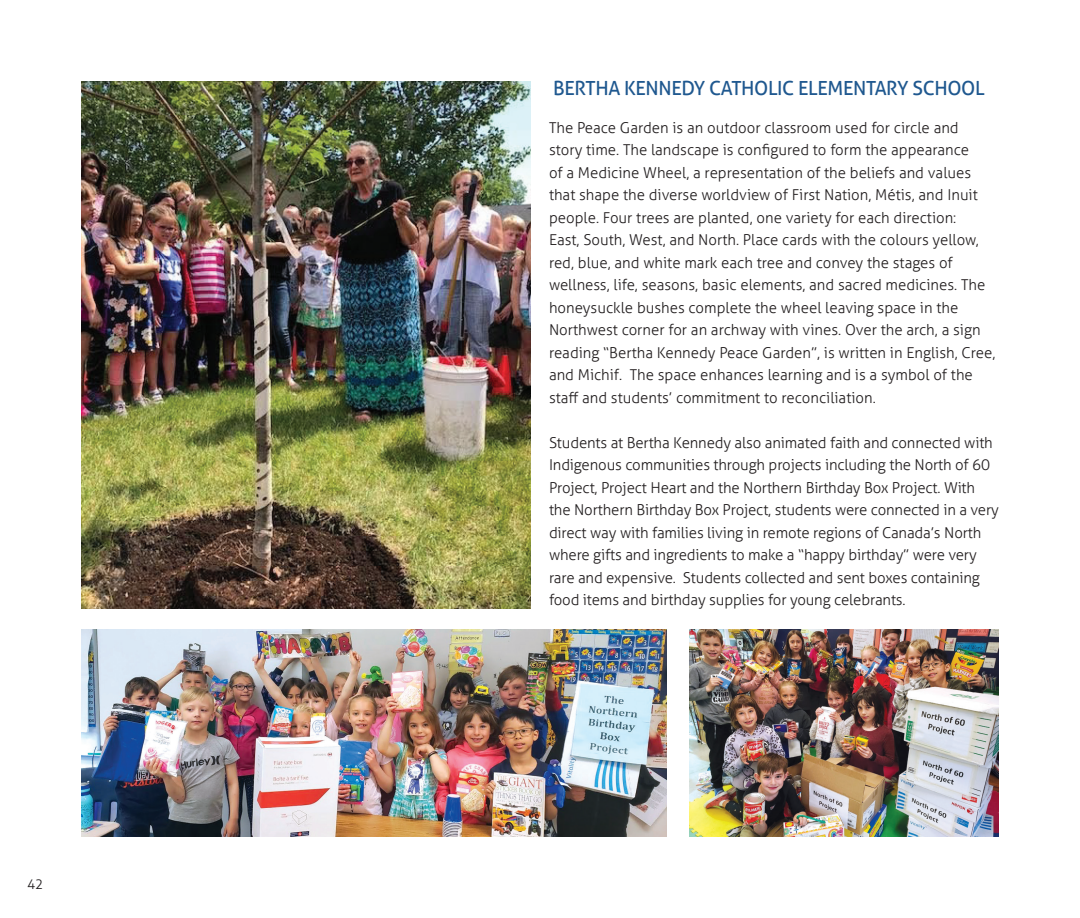
<style>
.page{position:relative;width:1080px;height:918px;background:#fff}
.page>*{position:absolute;margin:0;border:0;box-sizing:border-box;transform-origin:0 0}
.t1{font:19.5px "Aller";letter-spacing:-.02em;color:#1f588f}
.t2{font:300 15px/22.5px "Aller";color:#231f20}
.t3{font:300 13.5px "Aller";color:#231f20}
</style>
<div class="page">
<img style="left:81px;top:81px;width:450px;height:527px">
<img style="left:81px;top:629px;width:585px;height:208px">
<img style="left:689px;top:629px;width:310px;height:208px">
<p class="t3" style="left:27px;top:876px;width:18px">42</p>
<h1 class="t1" style="left:553px;top:77px;width:433px">BERTHA KENNEDY CATHOLIC ELEMENTARY SCHOOL</h1>
<p class="t2" style="left:549px;top:116px;width:448px">The Peace Garden is an outdoor classroom used for circle and story time. The landscape is configured to form the appearance<br>of a Medicine Wheel, a representation of the beliefs and values that shape the diverse worldview of First Nation, Métis, and Inuit people. Four trees are planted, one variety for each direction:<br>East, South, West, and North. Place cards with the colours yellow, red, blue, and white mark each tree and convey the stages of wellness, life, seasons, basic elements, and sacred medicines. The honeysuckle bushes complete the wheel leaving space in the Northwest corner for an archway with vines. Over the arch, a sign reading “Bertha Kennedy Peace Garden”, is written in English, Cree, and Michif. The space enhances learning and is a symbol of the staff and students’ commitment to reconciliation.</p>
<p class="t2" style="left:549px;top:431px;width:451px">Students at Bertha Kennedy also animated faith and connected with Indigenous communities through projects including the North of 60<br>Project, Project Heart and the Northern Birthday Box Project. With the Northern Birthday Box Project, students were connected in a very direct way with families living in remote regions of Canada’s North where gifts and ingredients to make a “happy birthday” were very rare and expensive. Students collected and sent boxes containing food items and birthday supplies for young celebrants.</p>
</div>
